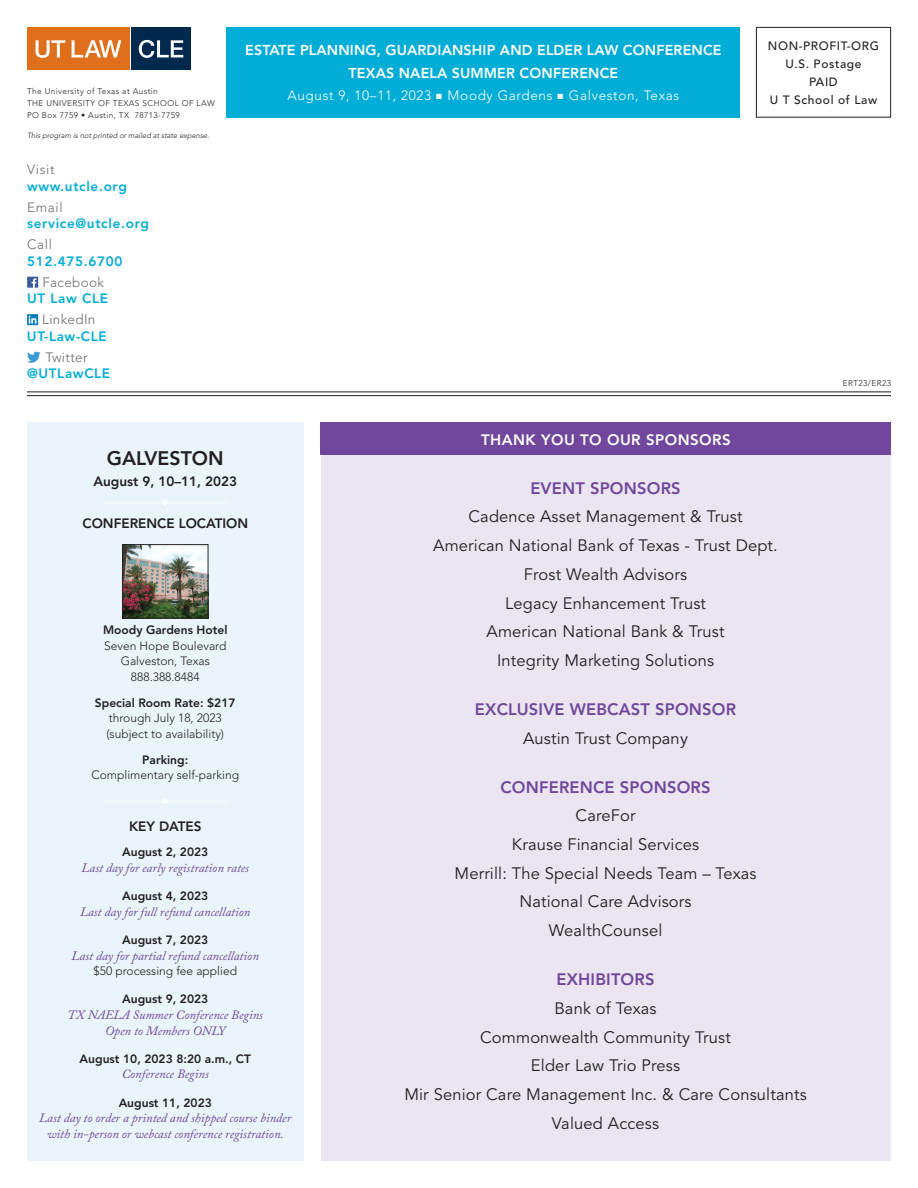
<style>
.page{position:relative;width:918px;height:1188px;background:#fff}
.page>*{position:absolute;margin:0;border:0;box-sizing:border-box;transform-origin:0 0}
.t1{font:800 19.5px "Avenir LT Std";color:#231f20}
.t2{font:16.5px/28.7px "Avenir LT Std";letter-spacing:.01em;color:#231f20;text-align:center}
.t3{font:800 16.5px "Avenir LT Std";letter-spacing:.01em;color:#70479c}
.t4{font:800 15px "Avenir LT Std";letter-spacing:.03em;color:#fff}
.t5{font:800 14.25px/22.5px "Avenir LT Std";letter-spacing:.01em;color:#fff;text-align:center}
.t6{font:800 13.5px "Avenir LT Std";letter-spacing:.05em;color:#00add7}
.t7{font:300 13.5px "Avenir LT Std";letter-spacing:.05em;color:#fff}
.t8{font:800 13.5px "Avenir LT Std";color:#231f20}
.t9{font:300 13.5px "Avenir LT Std";letter-spacing:.025em;color:#6c6d70}
.t10{font:italic 12.75px/15.6px "Adobe Caslon Pro";color:#70479c;text-align:center}
.t11{font:300 12px/15.6px "Avenir LT Std";color:#231f20;text-align:center}
.t12{font:800 12px "Avenir LT Std";color:#231f20}
.t13{font:500 12px/18px "Avenir LT Std";letter-spacing:.05em;color:#231f20;text-align:center}
.t14{font:300 8.25px/12px "Avenir LT Std";letter-spacing:.05em;color:#231f20}
.t15{font:italic 300 7.5px "Avenir LT Std";color:#231f20}
</style>
<div class="page">
<div style="left:756px;top:27px;width:135px;height:91px;border:1px solid #231f20"></div>
<svg style="left:27px;top:277px;width:11px;height:11px"></svg>
<svg style="left:27px;top:314px;width:11px;height:11px"></svg>
<svg style="left:29px;top:316px;width:7px;height:8px"></svg>
<svg style="left:27px;top:352px;width:14px;height:11px"></svg>
<div style="left:227px;top:27px;width:513px;height:91px;background:#00add7"></div>
<hr style="left:27px;top:391px;width:864px;height:1px;background:#231f20">
<hr style="left:27px;top:395px;width:864px;height:1px;background:#231f20">
<div style="left:131px;top:27px;width:60px;height:42px;background:#00294e"></div>
<div style="left:27px;top:27px;width:102px;height:42px;background:#e06f1c"></div>
<svg style="left:36px;top:40px;width:29px;height:18px"></svg>
<svg style="left:72px;top:40px;width:49px;height:17px"></svg>
<svg style="left:139px;top:40px;width:44px;height:18px"></svg>
<div style="left:27px;top:423px;width:277px;height:738px;background:#e9f5fa"></div>
<svg style="left:103px;top:500px;width:124px;height:6px"></svg>
<img style="left:124px;top:546px;width:82px;height:70px">
<div style="left:122px;top:544px;width:86px;height:74px;border:1px solid #231f20"></div>
<svg style="left:103px;top:798px;width:125px;height:6px"></svg>
<div style="left:321px;top:427px;width:569px;height:734px;background:#eae5f1"></div>
<div style="left:321px;top:422px;width:570px;height:33px;background:#70479c"></div>
<p class="t14" style="left:27px;top:85px;width:189px">The University of Texas at Austin<br>THE UNIVERSITY OF TEXAS SCHOOL OF LAW<br>PO Box 7759 • Austin, TX 78713-7759</p>
<p class="t15" style="left:27px;top:131px;width:184px">This program is not printed or mailed at state expense.</p>
<p class="t9" style="left:27px;top:162px;width:29px">Visit</p>
<p class="t6" style="left:27px;top:178px;width:101px">www.utcle.org</p>
<p class="t9" style="left:27px;top:199px;width:37px">Email</p>
<p class="t6" style="left:27px;top:216px;width:123px">service@utcle.org</p>
<p class="t9" style="left:27px;top:237px;width:27px">Call</p>
<p class="t6" style="left:27px;top:253px;width:97px">512.475.6700</p>
<p class="t9" style="left:42px;top:274px;width:63px">Facebook</p>
<p class="t6" style="left:27px;top:291px;width:83px">UT Law CLE</p>
<p class="t9" style="left:42px;top:312px;width:55px">LinkedIn</p>
<p class="t6" style="left:27px;top:328px;width:81px">UT-Law-CLE</p>
<p class="t9" style="left:45px;top:349px;width:44px">Twitter</p>
<p class="t6" style="left:27px;top:366px;width:85px">@UTLawCLE</p>
<p class="t5" style="left:245px;top:39px;width:478px">ESTATE PLANNING, GUARDIANSHIP AND ELDER LAW CONFERENCE<br>TEXAS NAELA SUMMER CONFERENCE</p>
<p class="t7" style="left:288px;top:88px;width:393px">August 9, 10–11, 2023 ■ Moody Gardens ■ Galveston, Texas</p>
<p class="t13" style="left:768px;top:37px;width:113px">NON-PROFIT-ORG<br>U.S. Postage<br>PAID<br>U T School of Law</p>
<p class="t14" style="left:843px;top:377px;width:50px">ERT23/ER23</p>
<p class="t1" style="left:107px;top:446px;width:118px">GALVESTON</p>
<p class="t8" style="left:93px;top:473px;width:145px">August 9, 10–11, 2023</p>
<p class="t8" style="left:82px;top:515px;width:167px">CONFERENCE LOCATION</p>
<p class="t12" style="left:103px;top:623px;width:126px">Moody Gardens Hotel</p>
<p class="t11" style="left:104px;top:638px;width:124px">Seven Hope Boulevard<br>Galveston, Texas<br>888.388.8484</p>
<p class="t12" style="left:95px;top:695px;width:142px">Special Room Rate: $217</p>
<p class="t11" style="left:107px;top:710px;width:119px;text-align:left">through July 18, 2023 (subject to availability)</p>
<p class="t12" style="left:142px;top:752px;width:48px">Parking:</p>
<p class="t11" style="left:91px;top:767px;width:149px">Complimentary self-parking</p>
<p class="t8" style="left:129px;top:818px;width:74px">KEY DATES</p>
<p class="t12" style="left:122px;top:845px;width:88px">August 2, 2023</p>
<p class="t10" style="left:82px;top:860px;width:169px">Last day for early registration rates</p>
<p class="t12" style="left:122px;top:889px;width:88px">August 4, 2023</p>
<p class="t10" style="left:80px;top:904px;width:172px">Last day for full refund cancellation</p>
<p class="t12" style="left:122px;top:933px;width:88px">August 7, 2023</p>
<p class="t10" style="left:72px;top:947px;width:189px">Last day for partial refund cancellation</p>
<p class="t11" style="left:94px;top:963px;width:145px">$50 processing fee applied</p>
<p class="t12" style="left:122px;top:992px;width:88px">August 9, 2023</p>
<p class="t10" style="left:68px;top:1007px;width:197px">TX NAELA Summer Conference Begins<br>Open to Members ONLY</p>
<p class="t12" style="left:80px;top:1052px;width:173px">August 10, 2023 8:20 a.m., CT</p>
<p class="t10" style="left:122px;top:1066px;width:89px">Conference Begins</p>
<p class="t12" style="left:119px;top:1095px;width:95px">August 11, 2023</p>
<p class="t10" style="left:39px;top:1110px;width:254px">Last day to order a printed and shipped course binder with in-person or webcast conference registration.</p>
<p class="t4" style="left:481px;top:431px;width:251px">THANK YOU TO OUR SPONSORS</p>
<p class="t3" style="left:530px;top:478px;width:152px">EVENT SPONSORS</p>
<p class="t2" style="left:433px;top:503px;width:346px">Cadence Asset Management &amp; Trust<br>American National Bank of Texas - Trust Dept.<br>Frost Wealth Advisors<br>Legacy Enhancement Trust<br>American National Bank &amp; Trust<br>Integrity Marketing Solutions</p>
<p class="t3" style="left:475px;top:699px;width:263px">EXCLUSIVE WEBCAST SPONSOR</p>
<p class="t2" style="left:523px;top:724px;width:166px">Austin Trust Company</p>
<p class="t3" style="left:501px;top:777px;width:212px">CONFERENCE SPONSORS</p>
<p class="t2" style="left:455px;top:802px;width:304px">CareFor<br>Krause Financial Services<br>Merrill: The Special Needs Team – Texas<br>National Care Advisors<br>WealthCounsel</p>
<p class="t3" style="left:557px;top:970px;width:100px">EXHIBITORS</p>
<p class="t2" style="left:404px;top:994px;width:404px">Bank of Texas<br>Commonwealth Community Trust<br>Elder Law Trio Press<br>Mir Senior Care Management Inc. &amp; Care Consultants<br>Valued Access</p>
</div>
